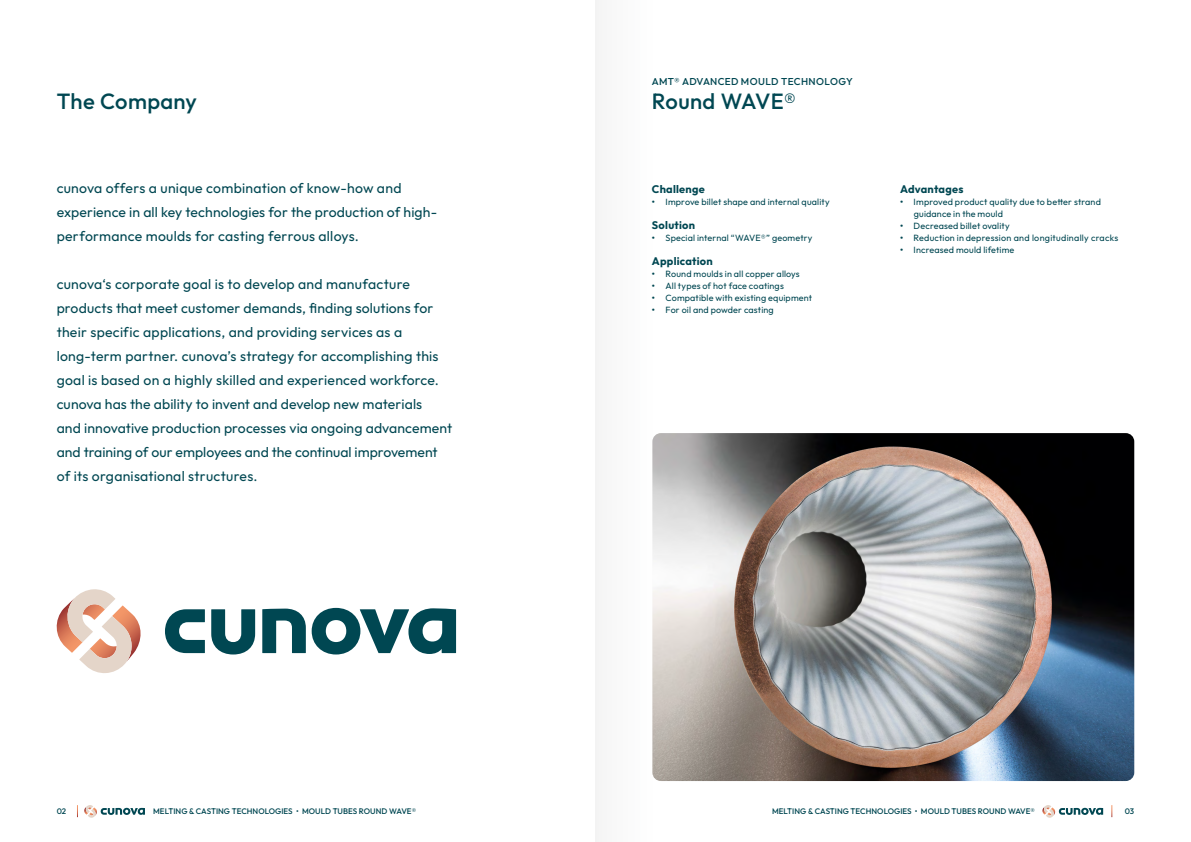
<style>
.page{position:relative;width:1191px;height:842px;background:#fff}
.page>*{position:absolute;margin:0;border:0;box-sizing:border-box;transform-origin:0 0}
.t1{font:500 22px "Outfit";letter-spacing:.015em;color:#004752}
.t2{font:14px/24px "Outfit";letter-spacing:.01em;color:#004752}
.t3{font:700 11px "Outfit";letter-spacing:.02em;color:#004752}
.t4{font:500 10px "Outfit";letter-spacing:.03em;color:#004752}
.t5{font:9px/12px "Outfit";letter-spacing:.015em;color:#004752}
.t6{font:500 8px "Outfit";letter-spacing:.005em;color:#004752}
.s1{font-weight:700}
</style>
<div class="page">
<svg style="left:77px;top:805px;width:1px;height:12px"></svg>
<svg style="left:1111px;top:805px;width:1px;height:12px"></svg>
<svg style="left:1042px;top:805px;width:61px;height:13px"></svg>
<svg style="left:84px;top:805px;width:61px;height:13px"></svg>
<img style="left:652px;top:433px;width:482px;height:348px">
<svg style="left:56px;top:589px;width:85px;height:84px"></svg>
<svg style="left:165px;top:608px;width:291px;height:46px"></svg>
<div style="left:595px;top:0;width:57px;height:842px;background:#f9f9f9"></div>
<p class="t4" style="left:652px;top:76px;width:202px">AMT® ADVANCED MOULD TECHNOLOGY</p>
<h1 class="t1" style="left:57px;top:89px;width:142px">The Company</h1>
<h1 class="t1" style="left:652px;top:89px;width:146px">Round WAVE®</h1>
<p class="t2" style="left:57px;top:176px;width:382px">cunova offers a unique combination of know-how and experience in all key technologies for the production of high&shy;performance moulds for casting ferrous alloys.</p>
<p class="t2" style="left:57px;top:272px;width:397px">cunova‘s corporate goal is to develop and manufacture products that meet customer demands, finding solutions for their specific applications, and providing services as a long-term partner. cunova’s strategy for accomplishing this goal is based on a highly skilled and experienced workforce. cunova has the ability to invent and develop new materials<br>and innovative production processes via ongoing advancement and training of our employees and the continual improvement of its organisational structures.</p>
<p class="t3" style="left:652px;top:183px;width:54px">Challenge</p>
<p class="t5" style="left:652px;top:196px;width:179px"><span class="s1">•</span> Improve billet shape and internal quality</p>
<p class="t3" style="left:652px;top:219px;width:45px">Solution</p>
<p class="t5" style="left:652px;top:232px;width:162px"><span class="s1">•</span> Special internal “WAVE®” geometry</p>
<p class="t3" style="left:652px;top:255px;width:62px">Application</p>
<p class="t5" style="left:652px;top:268px;width:149px"><span class="s1">•</span> Round moulds in all copper alloys</p>
<p class="t5" style="left:652px;top:280px;width:133px"><span class="s1">•</span> All types of hot face coatings</p>
<p class="t5" style="left:652px;top:292px;width:162px"><span class="s1">•</span> Compatible with existing equipment</p>
<p class="t5" style="left:652px;top:304px;width:123px"><span class="s1">•</span> For oil and powder casting</p>
<p class="t3" style="left:900px;top:183px;width:65px">Advantages</p>
<p class="t5" style="left:913px;top:196px;width:189px;text-indent:-14px"><span class="s1">•</span> Improved product quality due to better strand guidance in the mould</p>
<p class="t5" style="left:900px;top:220px;width:111px"><span class="s1">•</span> Decreased billet ovality</p>
<p class="t5" style="left:900px;top:232px;width:220px"><span class="s1">•</span> Reduction in depression and longitudinally cracks</p>
<p class="t5" style="left:900px;top:244px;width:116px"><span class="s1">•</span> Increased mould lifetime</p>
<p class="t6" style="left:57px;top:807px;width:11px">02</p>
<p class="t6" style="left:153px;top:807px;width:264px">MELTING &amp; CASTING TECHNOLOGIES • MOULD TUBES ROUND WAVE®</p>
<p class="t6" style="left:772px;top:807px;width:264px">MELTING &amp; CASTING TECHNOLOGIES • MOULD TUBES ROUND WAVE®</p>
<p class="t6" style="left:1124px;top:807px;width:11px">03</p>
</div>
